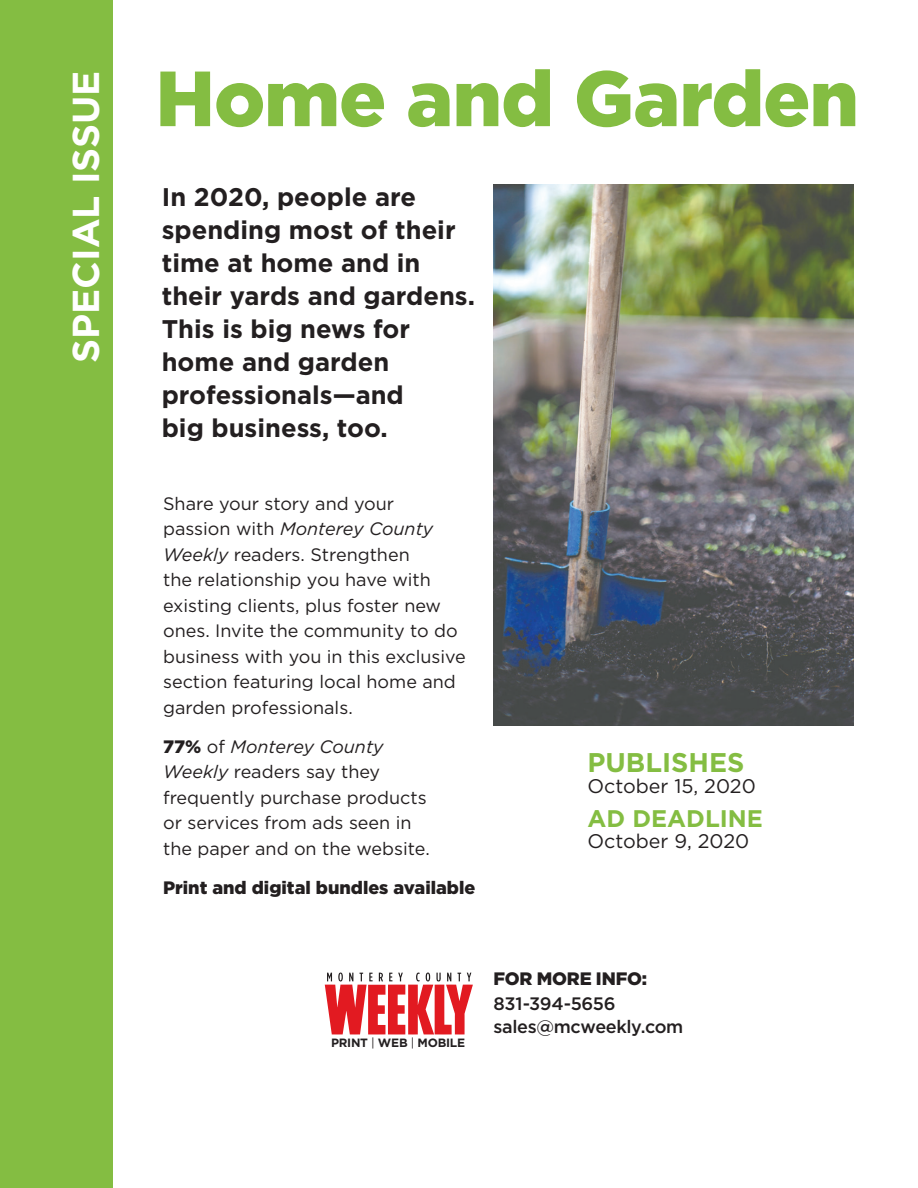
<style>
.page{position:relative;width:918px;height:1188px;background:#fff}
.page>*{position:absolute;margin:0;border:0;box-sizing:border-box;transform-origin:0 0}
.t1{font:900 78px "Gotham";letter-spacing:-.01em;color:#84bd42}
.t2{font:700 37.5px "Gotham";color:#fff}
.t3{font:700 27px "Gotham";color:#84bd42}
.t4{font:700 25.5px/33px "Gotham";color:#231f20}
.t5{font:700 24px "Gotham";color:#84bd42}
.t6{font:19.65px "Gotham";color:#231f20}
.t7{font:18px/25.5px "Gotham";color:#231f20}
.t8{font:900 18px "Gotham";color:#231f20}
.t9{font:500 18px/22.5px "Gotham";letter-spacing:-.02em;color:#231f20}
.t10{font:700 12px "Gotham";letter-spacing:-.02em;color:#231f20}
.s1{font-style:italic}
.s2{font-weight:900}
.s3{font-weight:400}
</style>
<div class="page">
<div style="left:0;top:0;width:112px;height:1188px;background:#84bd42"></div>
<svg style="left:325px;top:973px;width:148px;height:61px"></svg>
<img style="left:494px;top:185px;width:360px;height:540px">
<h2 class="t2" style="left:64px;top:363px;width:294px;rotate:-90deg">SPECIAL ISSUE</h2>
<h1 class="t1" style="left:156px;top:53px;width:705px">Home and Garden</h1>
<h3 class="t4" style="left:162px;top:180px;width:315px">In 2020, people are spending most of their time at home and in their yards and gardens.<br>This is big news for home and garden professionals—and<br>big business, too.</h3>
<p class="t7" style="left:163px;top:490px;width:304px">Share your story and your passion with <span class="s1">Monterey County<br>Weekly</span> readers. Strengthen<br>the relationship you have with existing clients, plus foster new ones. Invite the community to do business with you in this exclusive section featuring local home and garden professionals.</p>
<p class="t7" style="left:163px;top:733px;width:268px"><span class="s2">77%</span> of <span class="s1">Monterey County<br>Weekly</span> readers say they frequently purchase products or services from ads seen in the paper and on the website.</p>
<p class="t8" style="left:163px;top:877px;width:314px">Print and digital bundles available</p>
<h3 class="t3" style="left:588px;top:747px;width:139px">Publishes</h3>
<p class="t6" style="left:588px;top:775px;width:170px">October 15, 2020</p>
<h3 class="t5" style="left:588px;top:805px;width:64px">Ad Dea</h3>
<h3 class="t5" style="left:686px;top:805px;width:78px">dlinE</h3>
<p class="t6" style="left:588px;top:831px;width:163px">October 9, 2020</p>
<p class="t10" style="left:331px;top:1036px;width:136px">PRINT <span class="s3">|</span> WEB <span class="s3">|</span> MOBILE</p>
<p class="t8" style="left:494px;top:968px;width:155px">For more info:</p>
<p class="t9" style="left:494px;top:992px;width:191px">831-394-5656 sales@mcweekly.com</p>
</div>
